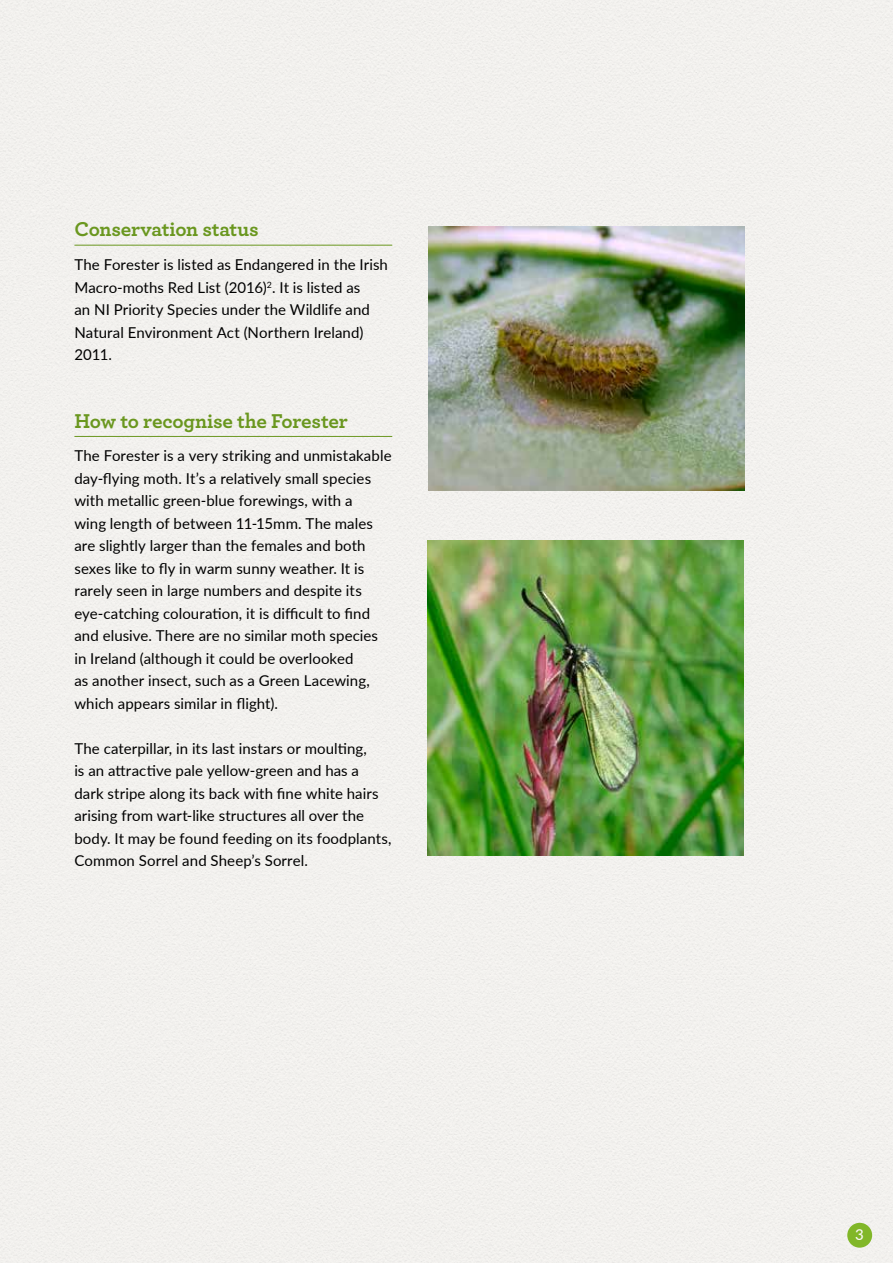
<style>
.page{position:relative;width:893px;height:1263px;background:#f2f1ee}
.page>*{position:absolute;margin:0;border:0;box-sizing:border-box;transform-origin:0 0}
.t1{font:700 21px "Archer";letter-spacing:-.01em;color:#6a971f}
.t2{font:15px/22.5px "Lato";letter-spacing:.005em;color:#000}
.t3{font:500 15px "Lato";color:#faf8f5}
</style>
<div class="page">
<div style="left:847px;top:1223px;width:25px;height:25px;background:#81b728;border-radius:50%"></div>
<img style="left:428px;top:540px;width:316px;height:316px">
<img style="left:428px;top:227px;width:317px;height:263px">
<hr style="left:74px;top:245px;width:318px;height:1px;background:#6a971f">
<hr style="left:74px;top:436px;width:318px;height:1px;background:#6a971f">
<h1 class="t1" style="left:74px;top:213px;width:186px">Conservation status</h1>
<p class="t2" style="left:74px;top:253px;width:315px">The Forester is listed as Endangered in the Irish Macro-moths Red List (2016)<sup>2</sup>. It is listed as<br>an NI Priority Species under the Wildlife and Natural Environment Act (Northern Ireland)<br>2011.</p>
<h1 class="t1" style="left:74px;top:404px;width:275px">How to recognise the Forester</h1>
<p class="t2" style="left:74px;top:444px;width:319px">The Forester is a very striking and unmistakable day-flying moth. It’s a relatively small species with metallic green-blue forewings, with a<br>wing length of between 11-15mm. The males are slightly larger than the females and both sexes like to fly in warm sunny weather. It is rarely seen in large numbers and despite its eye-catching colouration, it is difficult to find and elusive. There are no similar moth species in Ireland (although it could be overlooked<br>as another insect, such as a Green Lacewing, which appears similar in flight).</p>
<p class="t2" style="left:74px;top:736px;width:319px">The caterpillar, in its last instars or moulting,<br>is an attractive pale yellow-green and has a dark stripe along its back with fine white hairs arising from wart-like structures all over the body. It may be found feeding on its foodplants, Common Sorrel and Sheep’s Sorrel.</p>
<p class="t3" style="left:855px;top:1223px;width:10px">3</p>
</div>
